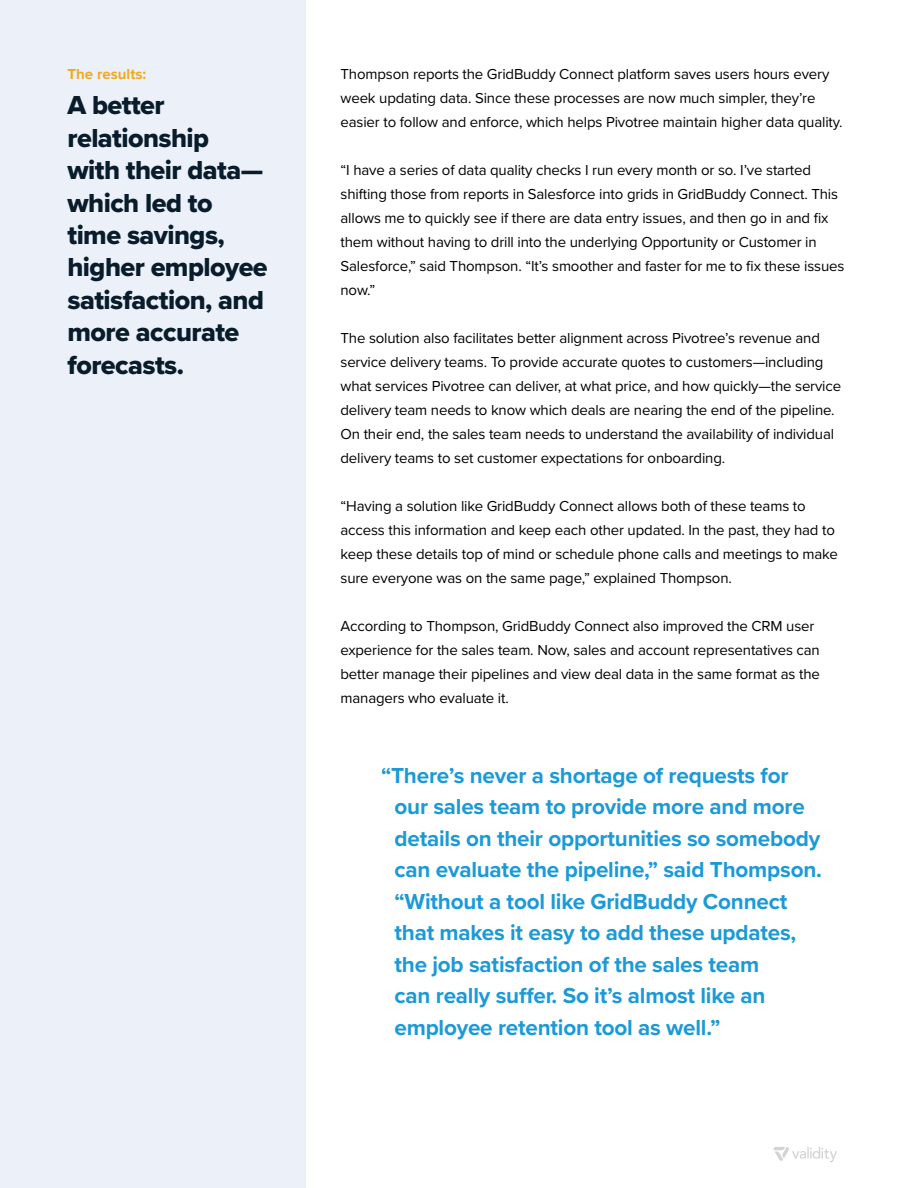
<style>
.page{position:relative;width:918px;height:1188px;background:#fff}
.page>*{position:absolute;margin:0;border:0;box-sizing:border-box;transform-origin:0 0}
.t1{font:27px/32.4px "Proxima Nova Extrabld";letter-spacing:-.02em;color:#081c2b}
.t2{font:700 22.5px/31.5px "Proxima Nova";letter-spacing:-.01em;color:#1c9ad6}
.t3{font:15px/24px "Proxima Nova";letter-spacing:-.01em;color:#000}
.t4{font:700 15px "Proxima Nova";color:#efab1d}
</style>
<div class="page">
<svg style="left:774px;top:1147px;width:63px;height:15px"></svg>
<div style="left:0;top:0;width:306px;height:1188px;background:#ebf0f9"></div>
<p class="t4" style="left:68px;top:63px;width:80px">The results:</p>
<h1 class="t1" style="left:68px;top:89px;width:202px">A better relationship with their data— which led to time savings, higher employee satisfaction, and more accurate forecasts.</h1>
<p class="t3" style="left:341px;top:62px;width:504px">Thompson reports the GridBuddy Connect platform saves users hours every week updating data. Since these processes are now much simpler, they’re easier to follow and enforce, which helps Pivotree maintain higher data quality.</p>
<p class="t3" style="left:341px;top:158px;width:505px">“I have a series of data quality checks I run every month or so. I’ve started shifting those from reports in Salesforce into grids in GridBuddy Connect. This allows me to quickly see if there are data entry issues, and then go in and fix them without having to drill into the underlying Opportunity or Customer in Salesforce,” said Thompson. “It’s smoother and faster for me to fix these issues now.”</p>
<p class="t3" style="left:341px;top:326px;width:502px">The solution also facilitates better alignment across Pivotree’s revenue and service delivery teams. To provide accurate quotes to customers—including what services Pivotree can deliver, at what price, and how quickly—the service delivery team needs to know which deals are nearing the end of the pipeline.<br>On their end, the sales team needs to understand the availability of individual delivery teams to set customer expectations for onboarding.</p>
<p class="t3" style="left:341px;top:494px;width:499px">“Having a solution like GridBuddy Connect allows both of these teams to access this information and keep each other updated. In the past, they had to keep these details top of mind or schedule phone calls and meetings to make sure everyone was on the same page,” explained Thompson.</p>
<p class="t3" style="left:341px;top:614px;width:481px">According to Thompson, GridBuddy Connect also improved the CRM user experience for the sales team. Now, sales and account representatives can better manage their pipelines and view deal data in the same format as the managers who evaluate it.</p>
<p class="t2" style="left:395px;top:759px;width:429px;text-indent:-14px">“There’s never a shortage of requests for our sales team to provide more and more details on their opportunities so somebody can evaluate the pipeline,” said Thompson. “Without a tool like GridBuddy Connect that makes it easy to add these updates, the job satisfaction of the sales team<br>can really suffer. So it’s almost like an employee retention tool as well.”</p>
</div>
